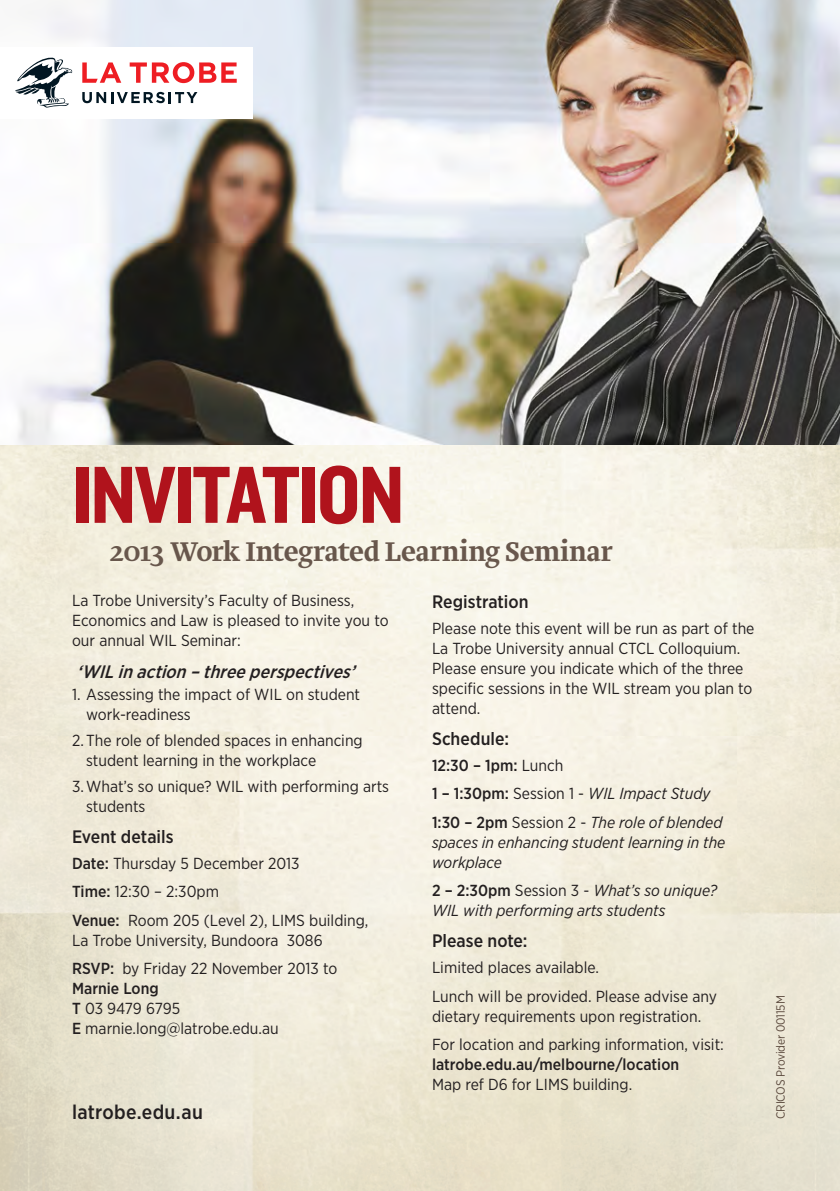
<style>
.page{position:relative;width:840px;height:1191px;background:#fff}
.page>*{position:absolute;margin:0;border:0;box-sizing:border-box;transform-origin:0 0}
.H1_-_Knockout{font:84px "Knockout 50 Welterweight";letter-spacing:-.02em;color:#b0131c}
.H2_-_Brioni_14pt{font:500 28px "Brioni Std";letter-spacing:-.015em;color:#68574c}
.t1{font:500 20px "Gotham Narrow";letter-spacing:.015em;color:#231f20}
.Subheading{font:500 18px "Gotham Narrow";color:#231f20}
.Subheading-2{font:italic 500 18px "Gotham Narrow";color:#231f20}
.Body_copy_1mm{font:16px/20px "Gotham Narrow";color:#231f20}
.Body_copy_1mm-2{font:italic 16px/20px "Gotham Narrow";color:#231f20}
.Body_copy_1mm-3{font:500 16px "Gotham Narrow";color:#231f20}
.t2{font:12px "Gotham Narrow";letter-spacing:-.015em;color:#5b4a3e}
.s1{font-weight:500}
.s2{font-weight:400}
.s3{font-weight:500;font-style:normal}
.s4{font-style:normal}
</style>
<div class="page">
<img style="left:0;top:444px;width:839px;height:747px">
<img style="left:18px;top:0;width:821px;height:444px">
<div style="left:4px;top:47px;width:248px;height:72px;background:#fff"></div>
<svg style="left:15px;top:57px;width:57px;height:51px"></svg>
<svg style="left:82px;top:92px;width:115px;height:11px"></svg>
<svg style="left:82px;top:62px;width:39px;height:21px"></svg>
<svg style="left:130px;top:62px;width:106px;height:21px"></svg>
<p class="H1_-_Knockout" style="left:72px;top:439px;width:333px">INVITATION</p>
<p class="H2_-_Brioni_14pt" style="left:109px;top:532px;width:504px">2013 Work Integrated Learning Seminar</p>
<p class="Body_copy_1mm" style="left:72px;top:590px;width:318px">La Trobe University’s Faculty of Business,<br>Economics and Law is pleased to invite you to our annual WIL Seminar:</p>
<p class="Subheading-2" style="left:76px;top:660px;width:285px">‘WILinaction–threeperspectives’</p>
<p class="Body_copy_1mm" style="left:86px;top:684px;width:275px;text-indent:-14px">1. Assessing the impact of WIL on student work-readiness</p>
<p class="Body_copy_1mm" style="left:86px;top:730px;width:278px;text-indent:-14px">2. The role of blended spaces in enhancing student learning in the workplace</p>
<p class="Body_copy_1mm" style="left:86px;top:776px;width:304px;text-indent:-14px">3.What’s so unique? WIL with performing arts students</p>
<p class="Subheading" style="left:72px;top:825px;width:103px">Event details</p>
<p class="Body_copy_1mm" style="left:72px;top:853px;width:229px"><span class="s1">Date:</span> Thursday 5 December 2013</p>
<p class="Body_copy_1mm" style="left:72px;top:881px;width:148px"><span class="s1">Time:</span> 12:30 – 2:30pm</p>
<p class="Body_copy_1mm" style="left:72px;top:910px;width:298px"><span class="s1">Venue:</span> Room 205 (Level 2), LIMS building,<br>La Trobe University, Bundoora 3086</p>
<p class="Body_copy_1mm" style="left:72px;top:958px;width:266px"><span class="s1">RSVP:</span> by Friday 22 November 2013 to<br><span class="s1">Marnie Long<br>T</span> 03 9479 6795<br><span class="s1">E</span> marnie.long@latrobe.edu.au</p>
<p class="Subheading" style="left:432px;top:590px;width:98px">Registration</p>
<p class="Body_copy_1mm" style="left:432px;top:617px;width:324px">Please note this event will be run as part of the La Trobe University annual CTCL Colloquium.<br>Please ensure you indicate which of the three specific sessions in the WIL stream you plan to attend.</p>
<p class="Subheading" style="left:432px;top:727px;width:78px">Schedule:</p>
<p class="Body_copy_1mm-3" style="left:432px;top:755px;width:133px">12:30 – 1pm: <span class="s2">Lunch</span></p>
<p class="Body_copy_1mm-2" style="left:432px;top:783px;width:280px"><span class="s3">1 – 1:30pm:</span> <span class="s4">Session 1 -</span> WIL Impact Study</p>
<p class="Body_copy_1mm-2" style="left:432px;top:811px;width:295px"><span class="s3">1:30 – 2pm</span> <span class="s4">Session 2 -</span> The role of blended spaces in enhancing student learning in the workplace</p>
<p class="Body_copy_1mm-2" style="left:432px;top:880px;width:286px"><span class="s3">2 – 2:30pm</span> <span class="s4">Session 3 -</span> What’s so unique?<br>WIL with performing arts students</p>
<p class="Subheading" style="left:432px;top:929px;width:97px">Please note:</p>
<p class="Body_copy_1mm" style="left:432px;top:957px;width:168px">Limited places available.</p>
<p class="Body_copy_1mm" style="left:432px;top:985px;width:286px">Lunch will be provided. Please advise any dietary requirements upon registration.</p>
<p class="Body_copy_1mm" style="left:432px;top:1034px;width:293px">For location and parking information, visit: <span class="s1">latrobe.edu.au/melbourne/location<br></span>Map ref D6 for LIMS building.</p>
<p class="t1" style="left:72px;top:1099px;width:132px">latrobe.edu.au</p>
<p class="t2" style="left:772px;top:1119px;width:125px;rotate:-90deg">CRICOS Provider 00115M</p>
</div>
